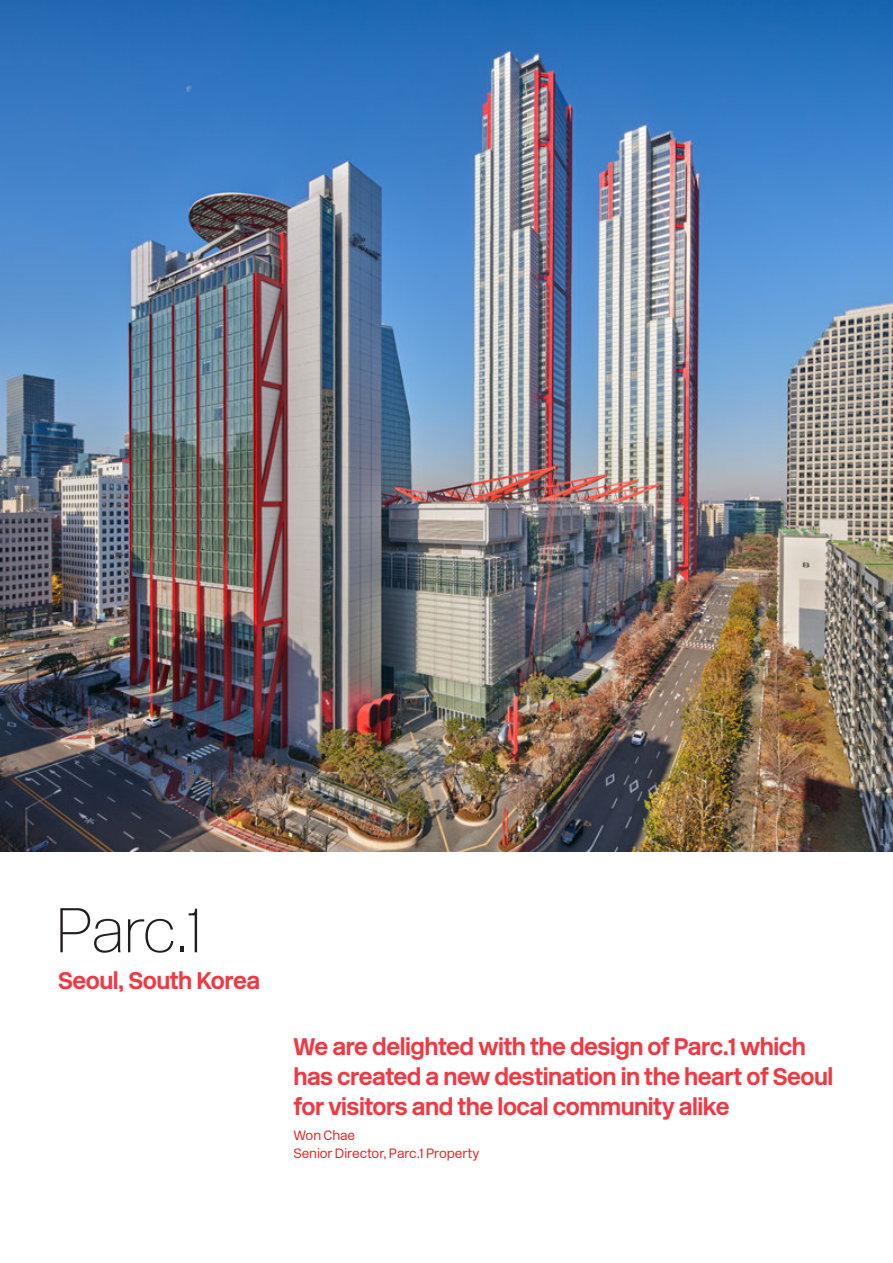
<style>
.page{position:relative;width:893px;height:1263px;background:#fff}
.page>*{position:absolute;margin:0;border:0;box-sizing:border-box;transform-origin:0 0}
.t1{font:63px "New Rail Alphabet Off White";color:#231f20}
.Pullquote{font:700 24px/30px "New Rail Alphabet";letter-spacing:-.02em;color:#ee3a43}
.Subtitle{font:700 24px "New Rail Alphabet";letter-spacing:-.02em;color:#ee3a43}
.Pullquote_citation{font:300 13.5px/18px "New Rail Alphabet";letter-spacing:-.01em;color:#ee1d23}
</style>
<div class="page">
<img style="left:0;top:0;width:893px;height:852px">
<p class="t1" style="left:55px;top:891px;width:150px">Parc.1</p>
<p class="Subtitle" style="left:58px;top:964px;width:204px">Seoul, South Korea</p>
<p class="Pullquote" style="left:293px;top:1032px;width:542px">We are delighted with the design of Parc.1 which has created a new destination in the heart of Seoul for visitors and the local community alike</p>
<p class="Pullquote_citation" style="left:293px;top:1126px;width:188px">Won Chae<br>Senior Director, Parc.1 Property</p>
</div>
